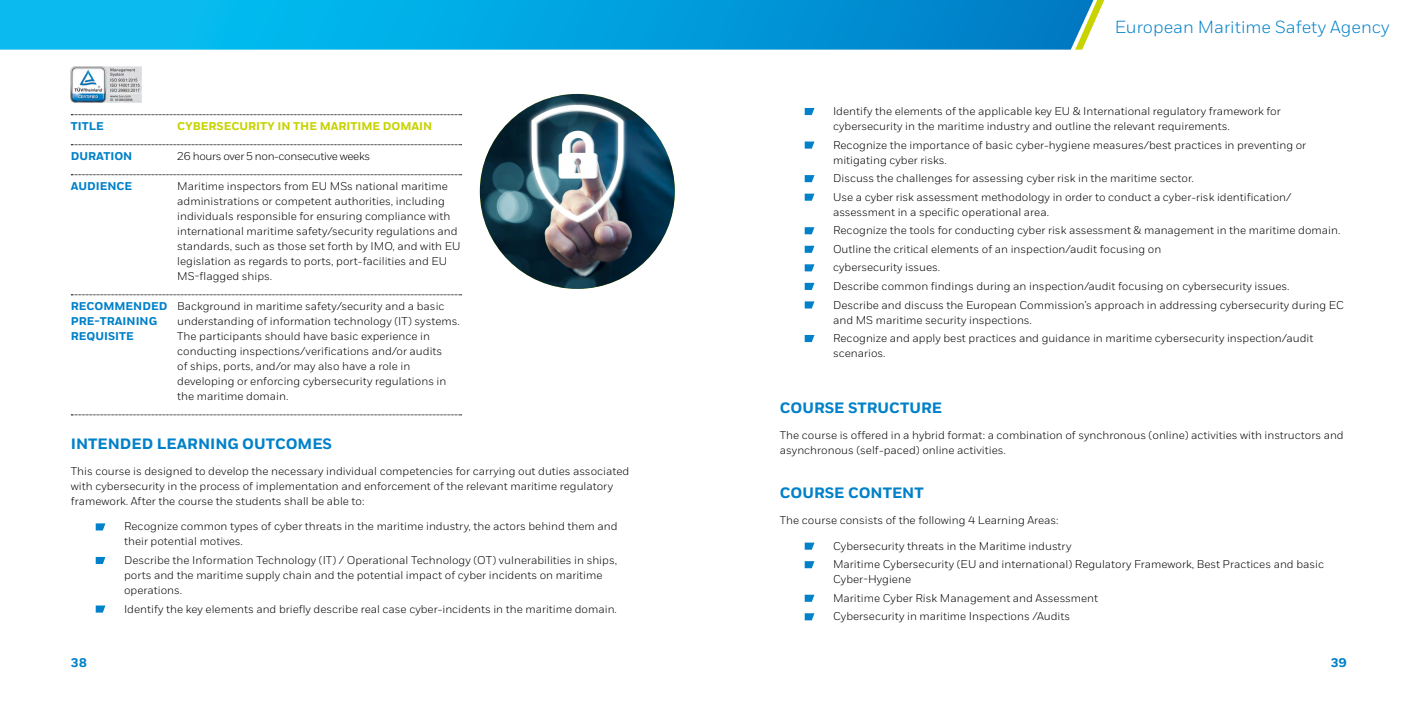
<style>
.page{position:relative;width:1418px;height:709px;background:#fff}
.page>*{position:absolute;margin:0;border:0;box-sizing:border-box;transform-origin:0 0}
.t1{font:300 17.5px "Fort";color:#0081c9}
.t2{font:700 15px "Fort";color:#0081c9}
.t3{font:700 12.5px "Fort";color:#0081c9}
.t4{font:300 11.25px/15px "Fort";color:#000}
.t5{font:700 11.25px "Fort";color:#c8d300}
.t6{font:300 11.25px "Fort";letter-spacing:-.03em;color:#000}
.t7{font:700 11.25px "Fort";color:#0081c9}
.s1{font-weight:700;color:#0081c9}
</style>
<div class="page">
<svg style="left:71px;top:114px;width:390px;height:1px"></svg>
<svg style="left:71px;top:144px;width:390px;height:1px"></svg>
<svg style="left:71px;top:174px;width:390px;height:1px"></svg>
<svg style="left:71px;top:294px;width:390px;height:1px"></svg>
<svg style="left:71px;top:414px;width:390px;height:1px"></svg>
<svg style="left:96px;top:523px;width:9px;height:7px"></svg>
<svg style="left:96px;top:557px;width:9px;height:7px"></svg>
<svg style="left:96px;top:605px;width:9px;height:7px"></svg>
<svg style="left:804px;top:108px;width:10px;height:7px"></svg>
<svg style="left:804px;top:141px;width:10px;height:8px"></svg>
<svg style="left:804px;top:175px;width:10px;height:7px"></svg>
<svg style="left:804px;top:194px;width:10px;height:7px"></svg>
<svg style="left:804px;top:227px;width:10px;height:7px"></svg>
<svg style="left:804px;top:246px;width:10px;height:7px"></svg>
<svg style="left:804px;top:264px;width:10px;height:7px"></svg>
<svg style="left:804px;top:283px;width:10px;height:7px"></svg>
<svg style="left:804px;top:301px;width:10px;height:7px"></svg>
<svg style="left:804px;top:335px;width:10px;height:7px"></svg>
<svg style="left:804px;top:542px;width:10px;height:7px"></svg>
<svg style="left:804px;top:561px;width:10px;height:7px"></svg>
<svg style="left:804px;top:594px;width:10px;height:8px"></svg>
<svg style="left:804px;top:613px;width:10px;height:7px"></svg>
<img style="left:480px;top:94px;width:195px;height:195px;border-radius:97px">
<svg style="left:0;top:0;width:1075px;height:50px;background:#04a3df"></svg>
<svg style="left:1075px;top:0;width:30px;height:50px"></svg>
<img style="left:71px;top:66px;width:71px;height:36px">
<p class="t7" style="left:71px;top:119px;width:34px">TITLE</p>
<p class="t5" style="left:177px;top:119px;width:256px">CYBERSECURITY IN THE MARITIME DOMAIN</p>
<p class="t7" style="left:71px;top:149px;width:63px">DURATION</p>
<p class="t6" style="left:177px;top:149px;width:194px">26 hours over 5 non-consecutive weeks</p>
<p class="t7" style="left:71px;top:179px;width:63px">AUDIENCE</p>
<p class="t4" style="left:177px;top:179px;width:285px">Maritime inspectors from EU MSs national maritime administrations or competent authorities, including individuals responsible for ensuring compliance with international maritime safety/security regulations and standards, such as those set forth by IMO, and with EU legislation as regards to ports, port-facilities and EU MS-flagged ships.</p>
<p class="t4" style="left:71px;top:299px;width:375px"><span class="s1">RECOMMENDED</span> Background in maritime safety/security and a basic<br><span class="s1">PRE-TRAINING</span></p>
<p class="t4" style="left:177px;top:314px;width:284px">understanding of information technology (IT) systems.</p>
<p class="t7" style="left:71px;top:329px;width:64px">REQUISITE</p>
<p class="t4" style="left:177px;top:329px;width:271px">The participants should have basic experience in conducting inspections/verifications and/or audits of ships, ports, and/or may also have a role in developing or enforcing cybersecurity regulations in the maritime domain.</p>
<h2 class="t2" style="left:71px;top:435px;width:263px">INTENDED LEARNING OUTCOMES</h2>
<p class="t4" style="left:71px;top:463px;width:560px">This course is designed to develop the necessary individual competencies for carrying out duties associated with cybersecurity in the process of implementation and enforcement of the relevant maritime regulatory framework. After the course the students shall be able to:</p>
<p class="t4" style="left:124px;top:519px;width:495px">Recognize common types of cyber threats in the maritime industry, the actors behind them and their potential motives.</p>
<p class="t4" style="left:124px;top:552px;width:494px">Describe the Information Technology (IT) / Operational Technology (OT) vulnerabilities in ships, ports and the maritime supply chain and the potential impact of cyber incidents on maritime operations.</p>
<p class="t4" style="left:124px;top:601px;width:494px">Identify the key elements and briefly describe real case cyber-incidents in the maritime domain.</p>
<h1 class="t1" style="left:1114px;top:16px;width:276px">European Maritime Safety Agency</h1>
<p class="t4" style="left:833px;top:104px;width:449px">Identify the elements of the applicable key EU &amp; International regulatory framework for cybersecurity in the maritime industry and outline the relevant requirements.</p>
<p class="t4" style="left:833px;top:137px;width:474px">Recognize the importance of basic cyber-hygiene measures/best practices in preventing or mitigating cyber risks.</p>
<p class="t4" style="left:833px;top:169px;width:460px;line-height:18.5px">Discuss the challenges for assessing cyber risk in the maritime sector.<br>Use a cyber risk assessment methodology in order to conduct a cyber-risk identification/</p>
<p class="t4" style="left:833px;top:203px;width:512px;line-height:18.5px">assessment in a specific operational area.<br>Recognize the tools for conducting cyber risk assessment &amp; management in the maritime domain.<br>Outline the critical elements of an inspection/audit focusing on<br>cybersecurity issues.<br>Describe common findings during an inspection/audit focusing on cybersecurity issues.<br>Describe and discuss the European Commission’s approach in addressing cybersecurity during EC</p>
<p class="t4" style="left:833px;top:310px;width:482px;line-height:18.5px">and MS maritime security inspections.<br>Recognize and apply best practices and guidance in maritime cybersecurity inspection/audit</p>
<p class="t4" style="left:833px;top:346px;width:54px">scenarios.</p>
<h2 class="t2" style="left:780px;top:399px;width:164px">COURSE STRUCTURE</h2>
<p class="t4" style="left:780px;top:427px;width:565px">The course is offered in a hybrid format: a combination of synchronous (online) activities with instructors and asynchronous (self-paced) online activities.</p>
<h2 class="t2" style="left:780px;top:484px;width:145px">COURSE CONTENT</h2>
<p class="t4" style="left:780px;top:512px;width:280px">The course consists of the following 4 Learning Areas:</p>
<p class="t4" style="left:833px;top:536px;width:492px;line-height:18.5px">Cybersecurity threats in the Maritime industry<br>Maritime Cybersecurity (EU and international) Regulatory Framework, Best Practices and basic</p>
<p class="t4" style="left:833px;top:570px;width:266px;line-height:18.5px">Cyber-Hygiene<br>Maritime Cyber Risk Management and Assessment<br>Cybersecurity in maritime Inspections /Audits</p>
<p class="t3" style="left:71px;top:655px;width:18px">38</p>
<p class="t3" style="left:1330px;top:655px;width:18px">39</p>
</div>
